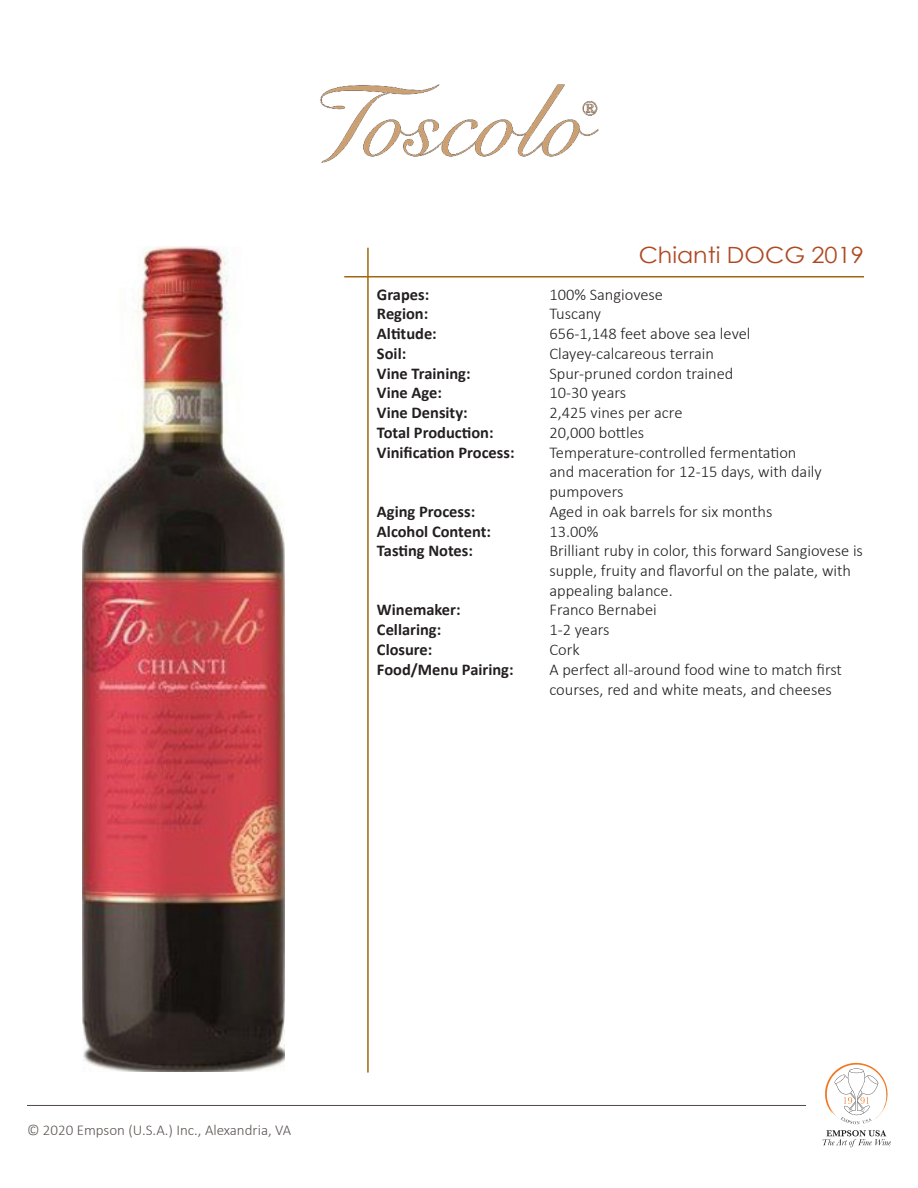
<style>
.page{position:relative;width:918px;height:1188px;background:#fff}
.page>*{position:absolute;margin:0;border:0;box-sizing:border-box;transform-origin:0 0}
.t1{font:22.35px "Century Gothic";color:#af4923;scale:1.06 1}
._1_-_Wines_info{font:300 16.5px/19.8px "Calibri";color:#231f20}
._1_-_Wines_info-2{font:700 16.5px "Calibri";color:#231f20}
.t2{font:300 15px "Calibri";color:#5d5654}
</style>
<div class="page">
<hr style="left:344px;top:276px;width:520px;height:2px;background:#a2670d">
<hr style="left:367px;top:248px;width:2px;height:825px;background:#a2670d">
<img style="left:320px;top:84px;width:279px;height:79px">
<svg style="left:823px;top:1130px;width:68px;height:17px"></svg>
<svg style="left:825px;top:1063px;width:63px;height:61px"></svg>
<hr style="left:27px;top:1105px;width:779px;height:1px;background:#524a47">
<img style="left:83px;top:247px;width:201px;height:825px">
<p class="_1_-_Wines_info-2" style="left:377px;top:283px;width:54px">Grapes:</p>
<p class="_1_-_Wines_info-2" style="left:377px;top:302px;width:53px">Region:</p>
<p class="_1_-_Wines_info-2" style="left:377px;top:322px;width:61px">Altitude:</p>
<p class="_1_-_Wines_info-2" style="left:377px;top:342px;width:31px">Soil:</p>
<p class="_1_-_Wines_info-2" style="left:377px;top:361px;width:95px">Vine Training:</p>
<p class="_1_-_Wines_info-2" style="left:377px;top:381px;width:66px">Vine Age:</p>
<p class="_1_-_Wines_info-2" style="left:377px;top:401px;width:92px">Vine Density:</p>
<p class="_1_-_Wines_info-2" style="left:377px;top:421px;width:118px">Total Production:</p>
<p class="_1_-_Wines_info-2" style="left:377px;top:440px;width:139px">Vinification Process:</p>
<p class="_1_-_Wines_info-2" style="left:377px;top:500px;width:100px">Aging Process:</p>
<p class="_1_-_Wines_info-2" style="left:377px;top:519px;width:116px">Alcohol Content:</p>
<p class="_1_-_Wines_info-2" style="left:377px;top:539px;width:97px">Tasting Notes:</p>
<p class="_1_-_Wines_info-2" style="left:377px;top:598px;width:85px">Winemaker:</p>
<p class="_1_-_Wines_info-2" style="left:377px;top:618px;width:66px">Cellaring:</p>
<p class="_1_-_Wines_info-2" style="left:377px;top:638px;width:57px">Closure:</p>
<p class="_1_-_Wines_info-2" style="left:377px;top:658px;width:138px">Food/Menu Pairing:</p>
<p class="t1" style="left:639px;top:240px;width:214px">Chianti DOCG 2019</p>
<p class="_1_-_Wines_info" style="left:549px;top:284px;width:115px">100% Sangiovese</p>
<p class="_1_-_Wines_info" style="left:549px;top:304px;width:53px">Tuscany</p>
<p class="_1_-_Wines_info" style="left:549px;top:324px;width:203px">656-1,148 feet above sea level</p>
<p class="_1_-_Wines_info" style="left:549px;top:343px;width:166px">Clayey-calcareous terrain</p>
<p class="_1_-_Wines_info" style="left:549px;top:363px;width:185px">Spur-pruned cordon trained</p>
<p class="_1_-_Wines_info" style="left:549px;top:383px;width:78px">10-30 years</p>
<p class="_1_-_Wines_info" style="left:549px;top:403px;width:135px">2,425 vines per acre</p>
<p class="_1_-_Wines_info" style="left:549px;top:422px;width:96px">20,000 bottles</p>
<p class="_1_-_Wines_info" style="left:549px;top:442px;width:274px">Temperature-controlled fermentation and maceration for 12-15 days, with daily pumpovers</p>
<p class="_1_-_Wines_info" style="left:549px;top:501px;width:225px">Aged in oak barrels for six months</p>
<p class="_1_-_Wines_info" style="left:549px;top:521px;width:51px">13.00%</p>
<p class="_1_-_Wines_info" style="left:549px;top:541px;width:315px">Brilliant ruby in color, this forward Sangiovese is supple, fruity and flavorful on the palate, with appealing balance.</p>
<p class="_1_-_Wines_info" style="left:549px;top:600px;width:109px">Franco Bernabei</p>
<p class="_1_-_Wines_info" style="left:549px;top:620px;width:62px">1-2 years</p>
<p class="_1_-_Wines_info" style="left:549px;top:639px;width:32px">Cork</p>
<p class="_1_-_Wines_info" style="left:549px;top:659px;width:294px;line-height:20.7px">A perfect all-around food wine to match first courses, red and white meats, and cheeses</p>
<p class="t2" style="left:27px;top:1121px;width:266px">© 2020 Empson (U.S.A.) Inc., Alexandria, VA</p>
</div>
